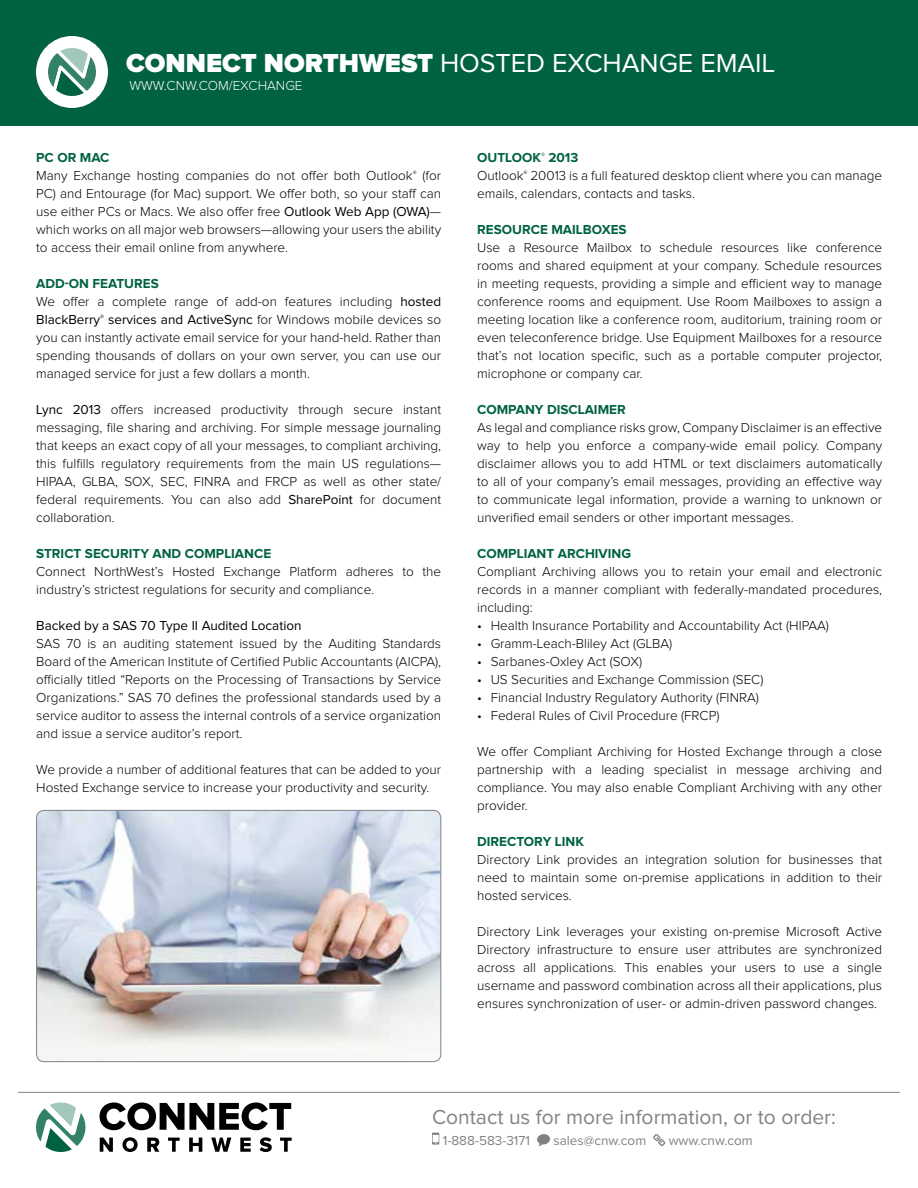
<style>
.page{position:relative;width:918px;height:1188px;background:#fff}
.page>*{position:absolute;margin:0;border:0;box-sizing:border-box;transform-origin:0 0}
.t1{font:27px "Proxima Nova";color:#fff}
.t2{font:21px "Proxima Nova";color:#808285}
.t3{font:300 13.5px/18px "Proxima Nova";color:#000;text-align:justify}
.t4{font:700 13.5px "Proxima Nova";color:#006241}
.t5{font:13.5px "Proxima Nova";color:#808285}
.t6{font:13.5px "Proxima Nova";color:#000}
.t7{font:300 13.5px "Proxima Nova";color:#fff}
.s1{font-weight:900}
.s2{font-weight:700;color:#006241}
.s3{font-weight:400}
</style>
<div class="page">
<div style="left:0;top:0;width:918px;height:126px;background:#006241"></div>
<div style="left:36px;top:36px;width:72px;height:72px;background:#fff;border-radius:50%"></div>
<svg style="left:432px;top:1133px;width:7px;height:12px"></svg>
<svg style="left:537px;top:1134px;width:13px;height:12px"></svg>
<svg style="left:653px;top:1134px;width:12px;height:12px"></svg>
<hr style="left:18px;top:1092px;width:882px;height:1px;background:#808285">
<svg style="left:36px;top:1102px;width:50px;height:50px"></svg>
<svg style="left:100px;top:1103px;width:191px;height:27px"></svg>
<svg style="left:100px;top:1138px;width:13px;height:14px"></svg>
<svg style="left:123px;top:1137px;width:15px;height:15px"></svg>
<svg style="left:147px;top:1138px;width:12px;height:14px"></svg>
<svg style="left:168px;top:1138px;width:12px;height:14px"></svg>
<svg style="left:189px;top:1138px;width:13px;height:14px"></svg>
<svg style="left:211px;top:1138px;width:20px;height:14px"></svg>
<svg style="left:240px;top:1138px;width:11px;height:14px"></svg>
<svg style="left:260px;top:1137px;width:12px;height:15px"></svg>
<svg style="left:280px;top:1138px;width:12px;height:14px"></svg>
<svg style="left:46px;top:46px;width:52px;height:52px"></svg>
<img style="left:37px;top:810px;width:404px;height:252px">
<div style="left:36px;top:810px;width:405px;height:252px;border:1px solid #808285;border-radius:8px"></div>
<h1 class="t1" style="left:126px;top:51px;width:651px"><span class="s1">CONNECT NORTHWEST</span> HOSTED EXCHANGE EMAIL</h1>
<p class="t7" style="left:129px;top:80px;width:175px">WWW.CNW.COM/EXCHANGE</p>
<p class="t3" style="left:36px;top:149px;width:407px;text-align:left"><span class="s2">PC OR MAC<br></span>Many Exchange hosting companies do not offer both Outlook<sup>®</sup> (for PC) and Entourage (for Mac) support. We offer both, so your staff can use either PCs or Macs. We also offer free <span class="s3">Outlook Web App (OWA)</span>— which works on all major web browsers—allowing your users the ability to access their email online from anywhere.</p>
<p class="t3" style="left:36px;top:275px;width:407px;text-align:left"><span class="s2">ADD-ON FEATURES<br></span>We offer a complete range of add-on features including <span class="s3">hosted BlackBerry</span><sup>®</sup> <span class="s3">services and ActiveSync</span> for Windows mobile devices so you can instantly activate email service for your hand-held. Rather than spending thousands of dollars on your own server, you can use our managed service for just a few dollars a month.</p>
<p class="t3" style="left:36px;top:401px;width:407px"><span class="s3">Lync 2013</span> offers increased productivity through secure instant messaging, file sharing and archiving. For simple message journaling that keeps an exact copy of all your messages, to compliant archiving, this fulfills regulatory requirements from the main US regulations— HIPAA, GLBA, SOX, SEC, FINRA and FRCP as well as other state/ federal requirements. You can also add <span class="s3">SharePoint</span> for document collaboration.</p>
<p class="t4" style="left:36px;top:547px;width:237px">STRICT SECURITY AND COMPLIANCE</p>
<p class="t3" style="left:36px;top:563px;width:406px">Connect NorthWest’s Hosted Exchange Platform adheres to the industry’s strictest regulations for security and compliance.</p>
<p class="t6" style="left:36px;top:619px;width:267px">Backed by a SAS 70 Type II Audited Location</p>
<p class="t3" style="left:36px;top:635px;width:407px">SAS 70 is an auditing statement issued by the Auditing Standards Board of the American Institute of Certified Public Accountants (AICPA), officially titled “Reports on the Processing of Transactions by Service Organizations.” SAS 70 defines the professional standards used by a service auditor to assess the internal controls of a service organization and issue a service auditor’s report.</p>
<p class="t3" style="left:36px;top:761px;width:407px">We provide a number of additional features that can be added to your<br>Hosted Exchange service to increase your productivity and security.</p>
<p class="t3" style="left:477px;top:149px;width:406px;text-align:left"><span class="s2">OUTLOOK</span><sup>®</sup> <span class="s2">2013<br></span>Outlook<sup>®</sup> 20013 is a full featured desktop client where you can manage emails, calendars, contacts and tasks.</p>
<p class="t4" style="left:477px;top:223px;width:151px">RESOURCE MAILBOXES</p>
<p class="t3" style="left:477px;top:239px;width:407px">Use a Resource Mailbox to schedule resources like conference rooms and shared equipment at your company. Schedule resources in meeting requests, providing a simple and efficient way to manage conference rooms and equipment. Use Room Mailboxes to assign a meeting location like a conference room, auditorium, training room or even teleconference bridge. Use Equipment Mailboxes for a resource that’s not location specific, such as a portable computer projector, microphone or company car.</p>
<p class="t4" style="left:477px;top:403px;width:150px">COMPANY DISCLAIMER</p>
<p class="t3" style="left:477px;top:419px;width:407px">As legal and compliance risks grow, Company Disclaimer is an effective way to help you enforce a company-wide email policy. Company disclaimer allows you to add HTML or text disclaimers automatically to all of your company’s email messages, providing an effective way to communicate legal information, provide a warning to unknown or unverified email senders or other important messages.</p>
<p class="t4" style="left:477px;top:547px;width:155px">COMPLIANT ARCHIVING</p>
<p class="t3" style="left:477px;top:563px;width:406px">Compliant Archiving allows you to retain your email and electronic records in a manner compliant with federally-mandated procedures, including:</p>
<p class="t3" style="left:477px;top:617px;width:353px">• Health Insurance Portability and Accountability Act (HIPAA)</p>
<p class="t3" style="left:477px;top:635px;width:197px">• Gramm-Leach-Bliley Act (GLBA)</p>
<p class="t3" style="left:477px;top:653px;width:167px">• Sarbanes-Oxley Act (SOX)</p>
<p class="t3" style="left:477px;top:671px;width:288px">• US Securities and Exchange Commission (SEC)</p>
<p class="t3" style="left:477px;top:689px;width:283px">• Financial Industry Regulatory Authority (FINRA)</p>
<p class="t3" style="left:477px;top:707px;width:244px">• Federal Rules of Civil Procedure (FRCP)</p>
<p class="t3" style="left:477px;top:743px;width:407px">We offer Compliant Archiving for Hosted Exchange through a close partnership with a leading specialist in message archiving and compliance. You may also enable Compliant Archiving with any other provider.</p>
<p class="t4" style="left:477px;top:835px;width:108px">DIRECTORY LINK</p>
<p class="t3" style="left:477px;top:851px;width:407px">Directory Link provides an integration solution for businesses that need to maintain some on-premise applications in addition to their hosted services.</p>
<p class="t3" style="left:477px;top:923px;width:407px">Directory Link leverages your existing on-premise Microsoft Active Directory infrastructure to ensure user attributes are synchronized across all applications. This enables your users to use a single username and password combination across all their applications, plus ensures synchronization of user- or admin-driven password changes.</p>
<h2 class="t2" style="left:432px;top:1107px;width:405px">Contact us for more information, or to order:</h2>
<p class="t5" style="left:443px;top:1134px;width:89px">1-888-583-3171</p>
<p class="t5" style="left:554px;top:1134px;width:94px">sales@cnw.com</p>
<p class="t5" style="left:669px;top:1134px;width:85px">www.cnw.com</p>
</div>
